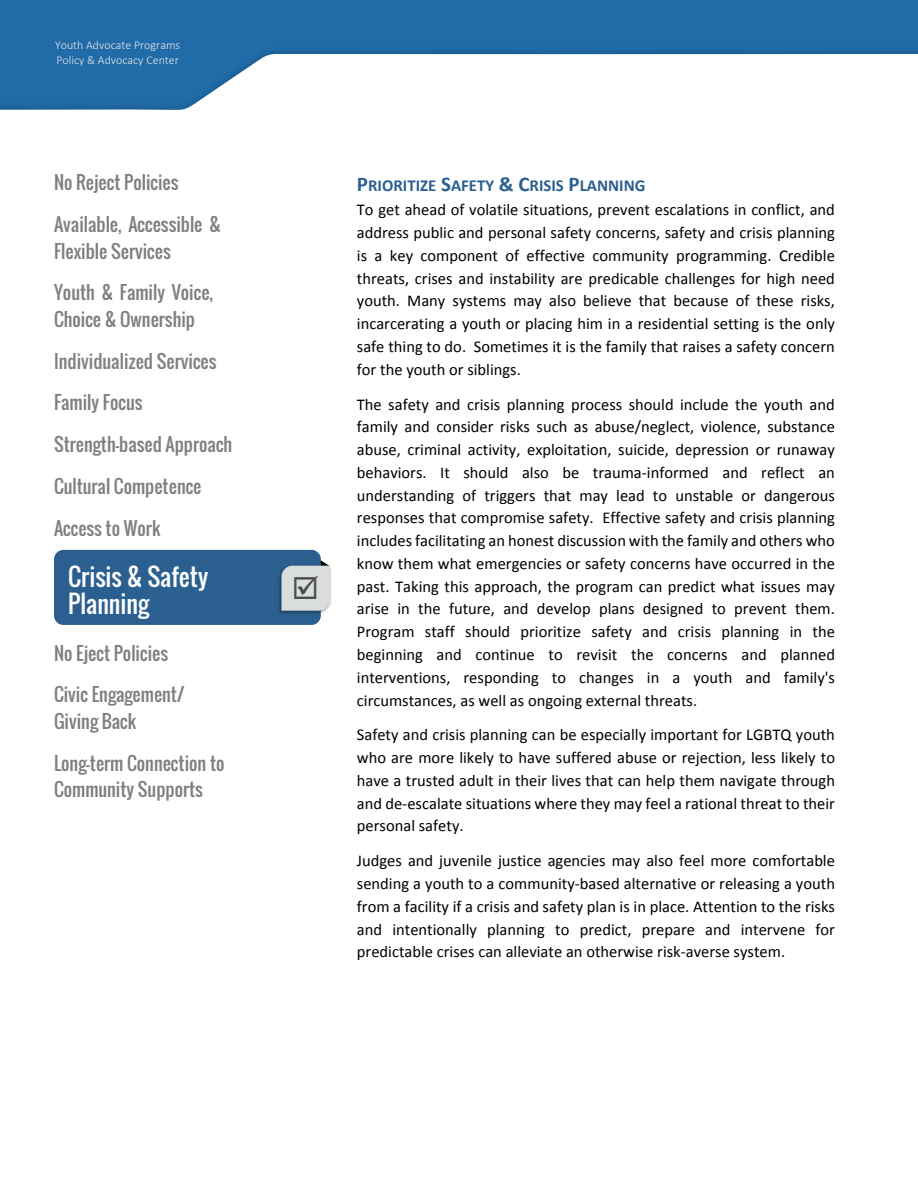
<style>
.page{position:relative;width:918px;height:1188px;background:#fff}
.page>*{position:absolute;margin:0;border:0;box-sizing:border-box;transform-origin:0 0}
.t1{font:24px/26.7px "Oswald";color:#fefefe}
.t2{font:18px/26.7px "Oswald";color:#7f7f7f}
.t3{font:700 16.8px "Calibri";color:#2b5f90}
.t4{font:16.5px/22.8px "Calibri";color:#000;text-align:justify}
.t5{font:300 12px/14.7px "Calibri";color:#eae8e9}
.s1{font-size:21px}
</style>
<div class="page">
<div style="left:0;top:0;width:918px;height:152px;background:#206ba8"></div>
<svg style="left:0;top:54px;width:918px;height:566px"></svg>
<div style="left:54px;top:550px;width:267px;height:75px;background:#2b5f90;border-radius:9px"></div>
<img style="left:279px;top:562px;width:54px;height:54px">
<svg style="left:281px;top:557px;width:49px;height:54px"></svg>
<p class="t5" style="left:55px;top:39px;width:126px">Youth Advocate Programs<br>Policy &amp; Advocacy Center</p>
<p class="t2" style="left:54px;top:169px;width:126px">No Reject Policies</p>
<p class="t2" style="left:54px;top:211px;width:168px">Available, Accessible &amp;<br>Flexible Services</p>
<p class="t2" style="left:54px;top:279px;width:161px">Youth &amp; Family Voice,<br>Choice &amp; Ownership</p>
<p class="t2" style="left:54px;top:347px;width:164px">Individualized Services</p>
<p class="t2" style="left:54px;top:389px;width:90px">Family Focus</p>
<p class="t2" style="left:54px;top:431px;width:180px">Strength-based Approach</p>
<p class="t2" style="left:54px;top:472px;width:149px">Cultural Competence</p>
<p class="t2" style="left:54px;top:514px;width:108px">Access to Work</p>
<h1 class="t1" style="left:68px;top:563px;width:142px">Crisis &amp; Safety<br>Planning</h1>
<p class="t2" style="left:54px;top:639px;width:116px">No Eject Policies</p>
<p class="t2" style="left:54px;top:681px;width:132px">Civic Engagement/<br>Giving Back</p>
<p class="t2" style="left:54px;top:749px;width:172px">Long-term Connection to<br>Community Supports</p>
<p class="t3" style="left:357px;top:178px;width:290px"><span class="s1">P</span>RIORITIZE <span class="s1">S</span>AFETY <span class="s1">&amp; C</span>RISIS <span class="s1">P</span>LANNING</p>
<p class="t4" style="left:357px;top:200px;width:480px">To get ahead of volatile situations, prevent escalations in conflict, and address public and personal safety concerns, safety and crisis planning is a key component of effective community programming. Credible threats, crises and instability are predicable challenges for high need youth. Many systems may also believe that because of these risks, incarcerating a youth or placing him in a residential setting is the only safe thing to do. Sometimes it is the family that raises a safety concern for the youth or siblings.</p>
<p class="t4" style="left:357px;top:394px;width:480px">The safety and crisis planning process should include the youth and family and consider risks such as abuse/neglect, violence, substance abuse, criminal activity, exploitation, suicide, depression or runaway behaviors. It should also be trauma-informed and reflect an understanding of triggers that may lead to unstable or dangerous responses that compromise safety. Effective safety and crisis planning includes facilitating an honest discussion with the family and others who know them what emergencies or safety concerns have occurred in the past. Taking this approach, the program can predict what issues may arise in the future, and develop plans designed to prevent them.<br>Program staff should prioritize safety and crisis planning in the beginning and continue to revisit the concerns and planned interventions, responding to changes in a youth and family's circumstances, as well as ongoing external threats.</p>
<p class="t4" style="left:357px;top:725px;width:480px">Safety and crisis planning can be especially important for LGBTQ youth who are more likely to have suffered abuse or rejection, less likely to have a trusted adult in their lives that can help them navigate through and de-escalate situations where they may feel a rational threat to their personal safety.</p>
<p class="t4" style="left:357px;top:851px;width:480px">Judges and juvenile justice agencies may also feel more comfortable sending a youth to a community-based alternative or releasing a youth from a facility if a crisis and safety plan is in place. Attention to the risks and intentionally planning to predict, prepare and intervene for predictable crises can alleviate an otherwise risk-averse system.</p>
</div>
